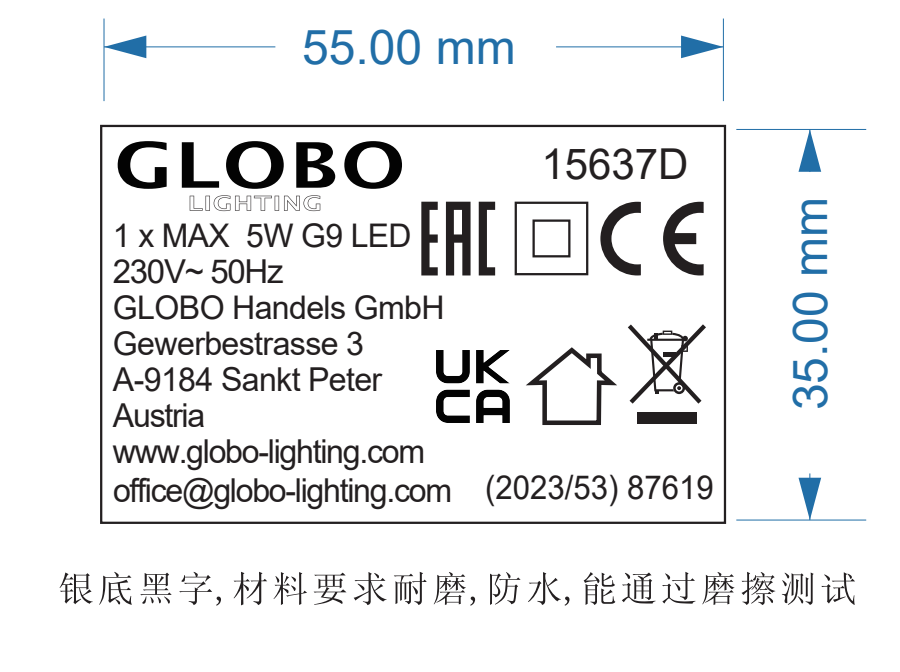
<style>
.page{position:relative;width:900px;height:672px;background:#fff}
.page>*{position:absolute;margin:0;border:0;box-sizing:border-box;transform-origin:0 0}
.t1{font:48px "Arial";color:#216ea7}
.t2{font:42.8px "Arial";color:#231f20}
.t3{font:32.8px/37.2px "Arial";letter-spacing:-.04em;color:#231f20}
.t4{font:32.4px/35.6px "Arial";letter-spacing:-.02em;color:#231f20}
.s1{font-size:33.2px}
</style>
<div class="page">
<img style="left:436px;top:350px;width:73px;height:73px">
<svg style="left:60px;top:572px;width:674px;height:34px"></svg>
<svg style="left:741px;top:572px;width:114px;height:33px"></svg>
<hr style="left:723px;top:19px;width:1px;height:82px;background:#216ea7">
<hr style="left:103px;top:19px;width:2px;height:82px;background:#216ea7">
<hr style="left:556px;top:46px;width:167px;height:2px;background:#216ea7">
<svg style="left:681px;top:36px;width:42px;height:22px"></svg>
<hr style="left:104px;top:46px;width:171px;height:2px;background:#216ea7">
<svg style="left:104px;top:36px;width:42px;height:22px"></svg>
<hr style="left:736px;top:519px;width:130px;height:2px;background:#216ea7">
<hr style="left:736px;top:129px;width:130px;height:1px;background:#216ea7">
<hr style="left:809px;top:473px;width:1px;height:47px;background:#216ea7">
<svg style="left:798px;top:478px;width:23px;height:42px"></svg>
<svg style="left:798px;top:130px;width:23px;height:42px"></svg>
<div style="left:100px;top:125px;width:626px;height:399px;border:2px solid #231f20"></div>
<svg style="left:190px;top:196px;width:13px;height:15px"></svg>
<svg style="left:205px;top:196px;width:5px;height:15px"></svg>
<svg style="left:214px;top:195px;width:58px;height:16px"></svg>
<svg style="left:275px;top:196px;width:4px;height:15px"></svg>
<svg style="left:284px;top:195px;width:36px;height:16px"></svg>
<svg style="left:118px;top:141px;width:49px;height:48px"></svg>
<svg style="left:182px;top:142px;width:37px;height:46px"></svg>
<svg style="left:226px;top:141px;width:58px;height:48px"></svg>
<svg style="left:296px;top:142px;width:39px;height:46px"></svg>
<svg style="left:344px;top:141px;width:58px;height:48px"></svg>
<div style="left:515px;top:202px;width:73px;height:73px;border:2px solid #231f20"></div>
<div style="left:532px;top:219px;width:38px;height:38px;border:2px solid #231f20"></div>
<svg style="left:663px;top:202px;width:40px;height:73px"></svg>
<svg style="left:600px;top:202px;width:41px;height:73px"></svg>
<svg style="left:526px;top:324px;width:180px;height:101px"></svg>
<svg style="left:673px;top:382px;width:12px;height:12px"></svg>
<svg style="left:676px;top:385px;width:6px;height:7px"></svg>
<svg style="left:446px;top:202px;width:24px;height:73px"></svg>
<svg style="left:421px;top:202px;width:17px;height:73px"></svg>
<svg style="left:479px;top:202px;width:16px;height:73px"></svg>
<h1 class="t1" style="left:302px;top:14px;width:215px">55.00 mm</h1>
<h2 class="t2" style="left:541px;top:135px;width:149px">15637D</h2>
<p class="t4" style="left:113px;top:218px;width:300px">1 x MAX 5W G9 LED</p>
<p class="t3" style="left:113px;top:253px;width:172px">230V~ 50Hz</p>
<p class="t4" style="left:113px;top:290px;width:333px">GLOBO Handels GmbH<br>Gewerbestrasse 3</p>
<p class="t3" style="left:113px;top:361px;width:602px">A-9184 Sankt Peter<br>Austria<br>www.globo-lighting.com office@globo-lighting.com <span class="s1">(2023/53) 87619</span></p>
<h1 class="t1" style="left:777px;top:410px;width:215px;rotate:-90deg">35.00 mm</h1>
</div>
